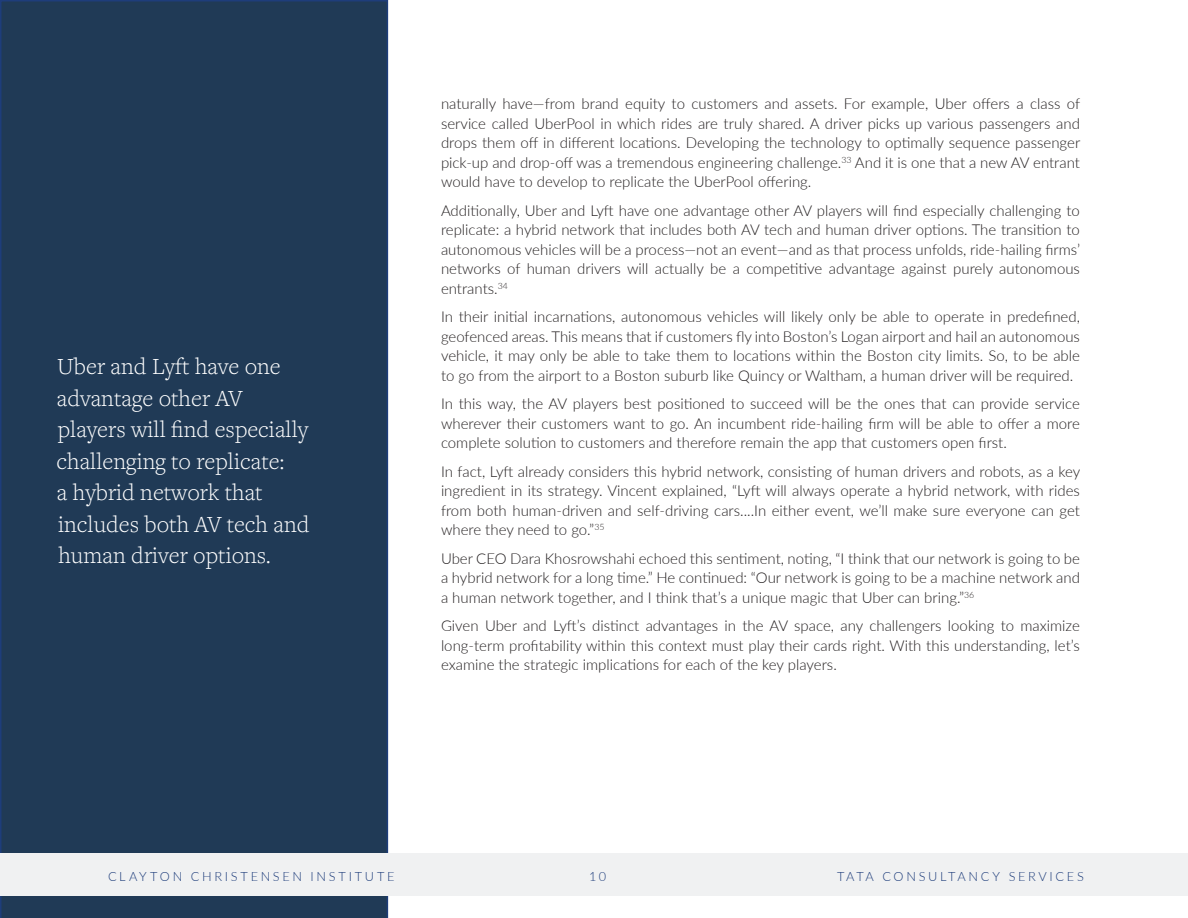
<style>
.page{position:relative;width:1188px;height:918px;background:#fff}
.page>*{position:absolute;margin:0;border:0;box-sizing:border-box;transform-origin:0 0}
.t1{font:300 24px/31.5px "Freight Text Pro";color:#fff}
.t2{font:300 15px/19.5px "Lato";color:#231f20;text-align:justify}
.t3{font:300 12.75px "Lato";letter-spacing:.21em;color:#1e3d7b}
</style>
<div class="page">
<div style="left:0;top:0;width:388px;height:918px;background:#203a56"></div>
<div style="left:0;top:853px;width:1188px;height:42px;background:#f0f1f2"></div>
<h1 class="t1" style="left:56px;top:353px;width:255px">Uber and Lyft have one advantage other AV players will find especially challenging to replicate:<br>a hybrid network that includes both AV tech and human driver options.</h1>
<p class="t2" style="left:441px;top:94px;width:641px">naturally have—from brand equity to customers and assets. For example, Uber offers a class of service called UberPool in which rides are truly shared. A driver picks up various passengers and drops them off in different locations. Developing the technology to optimally sequence passenger pick-up and drop-off was a tremendous engineering challenge.<sup>33</sup> And it is one that a new AV entrant would have to develop to replicate the UberPool offering.</p>
<p class="t2" style="left:441px;top:200px;width:641px">Additionally, Uber and Lyft have one advantage other AV players will find especially challenging to replicate: a hybrid network that includes both AV tech and human driver options. The transition to autonomous vehicles will be a process—not an event—and as that process unfolds, ride-hailing firms’ networks of human drivers will actually be a competitive advantage against purely autonomous entrants.<sup>34</sup></p>
<p class="t2" style="left:441px;top:307px;width:640px">In their initial incarnations, autonomous vehicles will likely only be able to operate in predefined, geofenced areas. This means that if customers fly into Boston’s Logan airport and hail an autonomous vehicle, it may only be able to take them to locations within the Boston city limits. So, to be able to go from the airport to a Boston suburb like Quincy or Waltham, a human driver will be required.</p>
<p class="t2" style="left:441px;top:394px;width:640px">In this way, the AV players best positioned to succeed will be the ones that can provide service wherever their customers want to go. An incumbent ride-hailing firm will be able to offer a more complete solution to customers and therefore remain the app that customers open first.</p>
<p class="t2" style="left:441px;top:461px;width:641px">In fact, Lyft already considers this hybrid network, consisting of human drivers and robots, as a key ingredient in its strategy. Vincent explained, “Lyft will always operate a hybrid network, with rides from both human-driven and self-driving cars....In either event, we’ll make sure everyone can get where they need to go.”<sup>35</sup></p>
<p class="t2" style="left:441px;top:548px;width:640px">Uber CEO Dara Khosrowshahi echoed this sentiment, noting, “I think that our network is going to be a hybrid network for a long time.” He continued: “Our network is going to be a machine network and a human network together, and I think that’s a unique magic that Uber can bring.”<sup>36</sup></p>
<p class="t2" style="left:441px;top:616px;width:640px">Given Uber and Lyft’s distinct advantages in the AV space, any challengers looking to maximize long-term profitability within this context must play their cards right. With this understanding, let’s examine the strategic implications for each of the key players.</p>
<p class="t3" style="left:108px;top:868px;width:288px">CLAYTON CHRISTENSEN INSTITUTE</p>
<p class="t3" style="left:589px;top:868px;width:18px">10</p>
<p class="t3" style="left:837px;top:868px;width:248px">TATA CONSULTANCY SERVICES</p>
</div>
